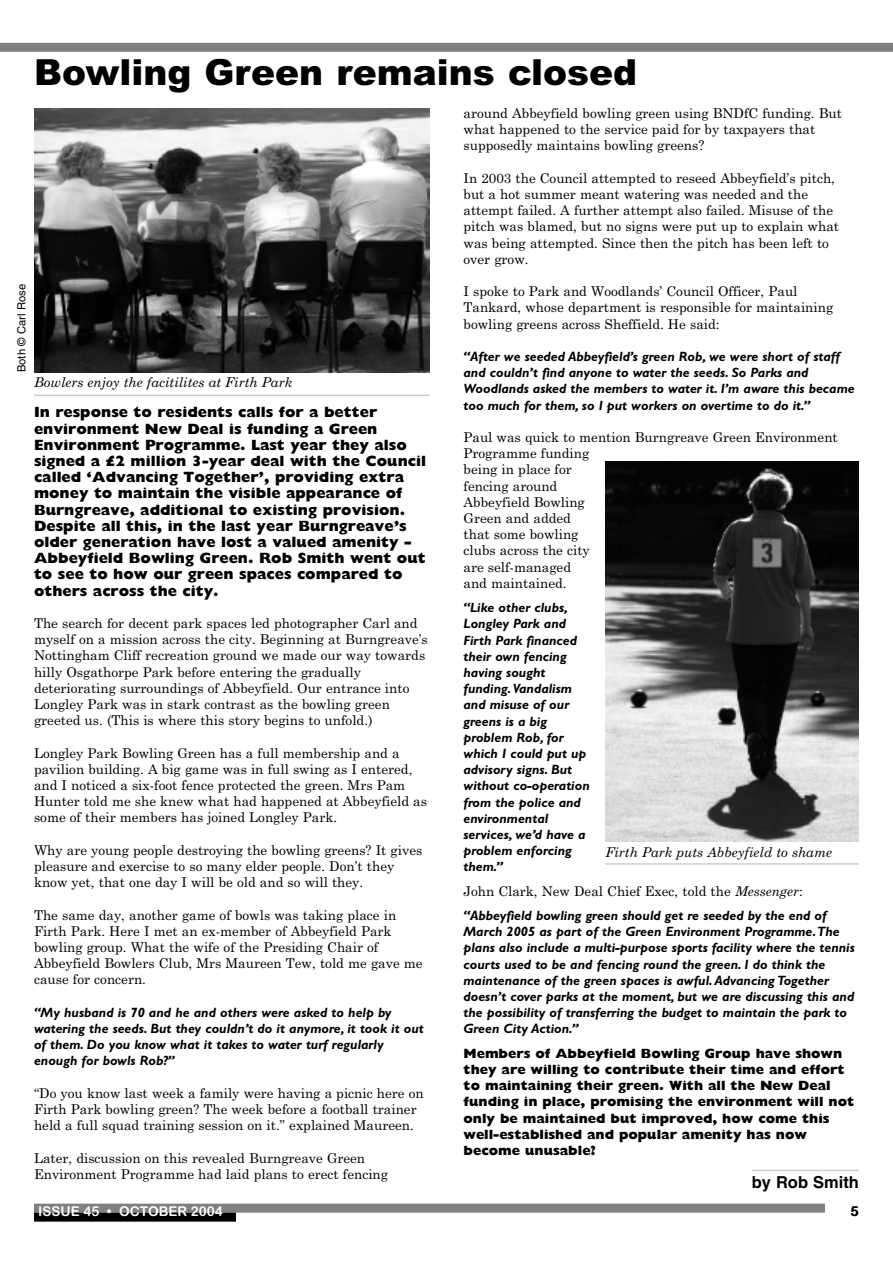
<style>
.page{position:relative;width:893px;height:1263px;background:#fff}
.page>*{position:absolute;margin:0;border:0;box-sizing:border-box;transform-origin:0 0}
.t1{font:900 36px "Arial";color:#000}
.t2{font:700 16.5px "Helvetica";color:#000}
.t3{font:800 15px/16.2px "Gill Sans";color:#000}
.t4{font:13.5px/16.2px "Century Schoolbook";color:#000}
.t5{font:italic 700 13.5px/16.2px "Gill Sans";color:#000}
.t6{font:800 13.5px/16.2px "Gill Sans";color:#000}
.t7{font:italic 13.5px "Century Schoolbook";color:#000}
.t8{font:13.5px "Arial Rounded MT Bold";color:#fff}
.t9{font:13.5px "Arial Rounded MT Bold";color:#000}
.t10{font:11.25px "Helvetica";color:#000}
.s1{font-style:italic}
</style>
<div class="page">
<div style="left:0;top:43px;width:893px;height:9px;background:#808080"></div>
<div style="left:34px;top:1203px;width:791px;height:9px;background:#808080"></div>
<div style="left:34px;top:1212px;width:202px;height:9px;background:#000"></div>
<hr style="left:752px;top:1169px;width:107px;height:2px;background:#ccc">
<img style="left:34px;top:109px;width:395px;height:263px">
<img style="left:605px;top:461px;width:254px;height:380px">
<hr style="left:34px;top:395px;width:395px;height:1px;background:#ccc">
<hr style="left:605px;top:863px;width:254px;height:2px;background:#ccc">
<p class="t10" style="left:17px;top:372px;width:90px;rotate:-90deg">Both © Carl Rose</p>
<h1 class="t1" style="left:34px;top:52px;width:605px">Bowling Green remains closed</h1>
<p class="t7" style="left:34px;top:375px;width:260px">Bowlers enjoy the facitilites at Firth Park</p>
<p class="t3" style="left:34px;top:404px;width:394px">In response to residents calls for a better environment New Deal is funding a Green Environment Programme. Last year they also signed a £2 million 3-year deal with the Council called ‘Advancing Together’, providing extra money to maintain the visible appearance of Burngreave, additional to existing provision.<br>Despite all this, in the last year Burngreave’s older generation have lost a valued amenity – Abbeyfield Bowling Green. Rob Smith went out to see to how our green spaces compared to others across the city.</p>
<p class="t4" style="left:34px;top:615px;width:395px">The search for decent park spaces led photographer Carl and myself on a mission across the city. Beginning at Burngreave’s Nottingham Cliff recreation ground we made our way towards hilly Osgathorpe Park before entering the gradually deteriorating surroundings of Abbeyfield. Our entrance into Longley Park was in stark contrast as the bowling green greeted us. (This is where this story begins to unfold.)</p>
<p class="t4" style="left:34px;top:745px;width:394px">Longley Park Bowling Green has a full membership and a pavilion building. A big game was in full swing as I entered, and I noticed a six-foot fence protected the green. Mrs Pam Hunter told me she knew what had happened at Abbeyfield as some of their members has joined Longley Park.</p>
<p class="t4" style="left:34px;top:842px;width:390px">Why are young people destroying the bowling greens? It gives pleasure and exercise to so many elder people. Don’t they know yet, that one day I will be old and so will they.</p>
<p class="t4" style="left:34px;top:907px;width:390px">The same day, another game of bowls was taking place in Firth Park. Here I met an ex-member of Abbeyfield Park bowling group. What the wife of the Presiding Chair of Abbeyfield Bowlers Club, Mrs Maureen Tew, told me gave me cause for concern.</p>
<p class="t5" style="left:34px;top:1005px;width:391px">“My husband is 70 and he and others were asked to help by watering the seeds. But they couldn’t do it anymore, it took it out of them. Do you know what it takes to water turf regularly enough for bowls Rob?”</p>
<p class="t4" style="left:34px;top:1085px;width:391px">“Do you know last week a family were having a picnic here on<br>Firth Park bowling green? The week before a football trainer held a full squad training session on it.” explained Maureen.</p>
<p class="t4" style="left:34px;top:1150px;width:356px">Later, discussion on this revealed Burngreave Green<br>Environment Programme had laid plans to erect fencing</p>
<p class="t4" style="left:463px;top:105px;width:380px">around Abbeyfield bowling green using BNDfC funding. But what happened to the service paid for by taxpayers that supposedly maintains bowling greens?</p>
<p class="t4" style="left:463px;top:170px;width:377px">In 2003 the Council attempted to reseed Abbeyfield’s pitch, but a hot summer meant watering was needed and the attempt failed. A further attempt also failed. Misuse of the pitch was blamed, but no signs were put up to explain what was being attempted. Since then the pitch has been left to over grow.</p>
<p class="t4" style="left:463px;top:283px;width:371px">I spoke to Park and Woodlands’ Council Officer, Paul<br>Tankard, whose department is responsible for maintaining bowling greens across Sheffield. He said:</p>
<p class="t5" style="left:463px;top:350px;width:393px">“After we seeded Abbeyfield’s green Rob, we were short of staff and couldn’t find anyone to water the seeds. So Parks and Woodlands asked the members to water it. I’m aware this became too much for them, so I put workers on overtime to do it.”</p>
<p class="t4" style="left:463px;top:429px;width:376px">Paul was quick to mention Burngreave Green Environment<br>Programme funding<br>being in place for<br>fencing around<br>Abbeyfield Bowling<br>Green and added<br>that some bowling<br>clubs across the city<br>are self-managed<br>and maintained.</p>
<p class="t5" style="left:463px;top:601px;width:128px">“Like other clubs,<br>Longley Park and<br>Firth Park financed their own fencing having sought funding.Vandalism and misuse of our greens is a big problem Rob, for which I could put up advisory signs. But without co-operation from the police and environmental services, we’d have a problem enforcing them.”</p>
<p class="t4" style="left:463px;top:883px;width:341px">John Clark, New Deal Chief Exec, told the <span class="s1">Messenger</span>:</p>
<p class="t5" style="left:463px;top:909px;width:393px">“Abbeyfield bowling green should get re seeded by the end of March 2005 as part of the Green Environment Programme.The plans also include a multi-purpose sports facility where the tennis courts used to be and fencing round the green. I do think the maintenance of the green spaces is awful.Advancing Together doesn’t cover parks at the moment, but we are discussing this and the possibility of transferring the budget to maintain the park to Green City Action.”</p>
<p class="t6" style="left:463px;top:1045px;width:392px">Members of Abbeyfield Bowling Group have shown they are willing to contribute their time and effort to maintaining their green. With all the New Deal funding in place, promising the environment will not only be maintained but improved, how come this well-established and popular amenity has now become unusable?</p>
<p class="t2" style="left:752px;top:1175px;width:109px">by Rob Smith</p>
<p class="t7" style="left:605px;top:844px;width:228px">Firth Park puts Abbeyfield to shame</p>
<p class="t8" style="left:38px;top:1203px;width:186px">ISSUE 45 • OCTOBER 2004</p>
<p class="t9" style="left:850px;top:1203px;width:10px">5</p>
</div>
